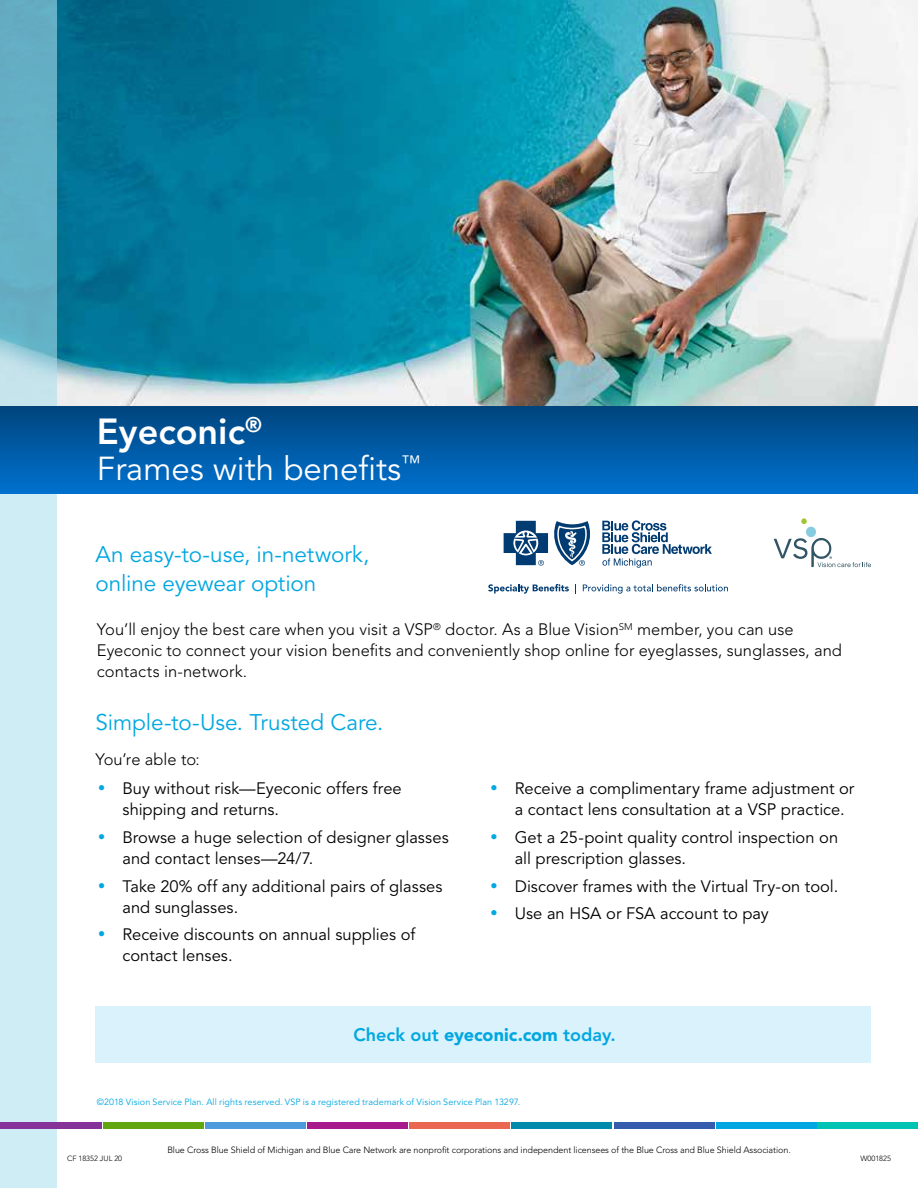
<style>
.page{position:relative;width:918px;height:1188px;background:#fff}
.page>*{position:absolute;margin:0;border:0;box-sizing:border-box;transform-origin:0 0}
.t1{font:800 36px "Avenir LT Std";color:#fff}
.t2{font:33px "Avenir LT Std";color:#fff}
.subhead{font:22.5px/28.5px "Avenir LT Std";letter-spacing:-.005em;color:#00a7e1}
.body{font:800 18px "Avenir LT Std";color:#00a7e1}
.t3{font:16.5px/21px "Avenir LT Std";color:#000}
.body-2{font:300 16.5px/21px "Avenir LT Std";color:#000}
.Source{font:300 9px "Avenir LT Std";letter-spacing:-.01em;color:#000}
.t4{font:9px "Avenir LT Std";letter-spacing:.01em;color:#00a7e1}
.Source-2{font:300 7.5px "Avenir LT Std";color:#000}
.s1{font-family:"Futura";font-weight:500;color:#00a7e1}
.s2{font-weight:900}
</style>
<div class="page">
<img style="left:57px;top:0;width:861px;height:406px">
<svg style="left:0;top:0;width:57px;height:1188px;background:#abd8e4"></svg>
<div style="left:0;top:406px;width:918px;height:87px;background:linear-gradient(to bottom,#00447d,#0071ce)"></div>
<div style="left:0;top:1122px;width:102px;height:7px;background:#863399"></div>
<div style="left:103px;top:1122px;width:101px;height:7px;background:#61a60e"></div>
<div style="left:205px;top:1122px;width:101px;height:7px;background:#4d9bdd"></div>
<div style="left:307px;top:1122px;width:101px;height:7px;background:#a81b8d"></div>
<div style="left:409px;top:1122px;width:101px;height:7px;background:#ea6852"></div>
<div style="left:511px;top:1122px;width:101px;height:7px;background:#008aab"></div>
<div style="left:614px;top:1122px;width:100px;height:7px;background:#385cad"></div>
<div style="left:716px;top:1122px;width:101px;height:7px;background:#00a7e1"></div>
<div style="left:818px;top:1122px;width:100px;height:7px;background:#00c4b3"></div>
<div style="left:95px;top:1006px;width:776px;height:57px;background:#d9f2fb"></div>
<svg style="left:602px;top:520px;width:110px;height:48px"></svg>
<svg style="left:504px;top:521px;width:86px;height:45px"></svg>
<svg style="left:488px;top:584px;width:81px;height:10px"></svg>
<svg style="left:583px;top:584px;width:145px;height:10px"></svg>
<svg style="left:774px;top:518px;width:97px;height:49px"></svg>
<p class="t1" style="left:97px;top:411px;width:166px">Eyeconic<sup>®</sup></p>
<p class="t2" style="left:97px;top:450px;width:325px">Frames with benefits<sup>™</sup></p>
<p class="subhead" style="left:95px;top:541px;width:275px">An easy‑to‑use, in‑network, online eyewear option</p>
<p class="body-2" style="left:97px;top:619px;width:746px">You’ll enjoy the best care when you visit a VSP<sup>®</sup> doctor. As a Blue Vision<sup>SM</sup> member, you can use<br>Eyeconic to connect your vision benefits and conveniently shop online for eyeglasses, sunglasses, and contacts in‑network.</p>
<p class="subhead" style="left:95px;top:709px;width:289px">Simple‑to‑Use. Trusted Care.</p>
<p class="body-2" style="left:95px;top:748px;width:106px">You’re able to:</p>
<p class="t3" style="left:122px;top:779px;width:281px;text-indent:-27px"><span class="s1">•</span> Buy without risk—Eyeconic offers free shipping and returns.</p>
<p class="t3" style="left:122px;top:827px;width:328px;text-indent:-27px"><span class="s1">•</span> Browse a huge selection of designer glasses and contact lenses—24/7.</p>
<p class="t3" style="left:122px;top:876px;width:322px;text-indent:-27px"><span class="s1">•</span> Take 20% off any additional pairs of glasses and sunglasses.</p>
<p class="t3" style="left:122px;top:925px;width:294px;text-indent:-27px"><span class="s1">•</span> Receive discounts on annual supplies of contact lenses.</p>
<p class="t3" style="left:515px;top:779px;width:341px;text-indent:-27px"><span class="s1">•</span> Receive a complimentary frame adjustment or a contact lens consultation at a VSP practice.</p>
<p class="t3" style="left:515px;top:827px;width:325px;text-indent:-27px"><span class="s1">•</span> Get a 25‑point quality control inspection on all prescription glasses.</p>
<p class="t3" style="left:488px;top:876px;width:352px"><span class="s1">•</span> Discover frames with the Virtual Try‑on tool.</p>
<p class="t3" style="left:488px;top:904px;width:283px"><span class="s1">•</span> Use an HSA or FSA account to pay</p>
<p class="body" style="left:353px;top:1024px;width:264px">Check out <span class="s2">eyeconic.com</span> today.</p>
<p class="t4" style="left:97px;top:1096px;width:425px">©2018 Vision Service Plan. All rights reserved. VSP is a registered trademark of Vision Service Plan 13297.</p>
<p class="Source-2" style="left:67px;top:1154px;width:57px">CF 18352 JUL 20</p>
<p class="Source" style="left:167px;top:1145px;width:625px">Blue Cross Blue Shield of Michigan and Blue Care Network are nonprofit corporations and independent licensees of the Blue Cross and Blue Shield Association.</p>
<p class="Source-2" style="left:861px;top:1154px;width:32px">W001825</p>
</div>
